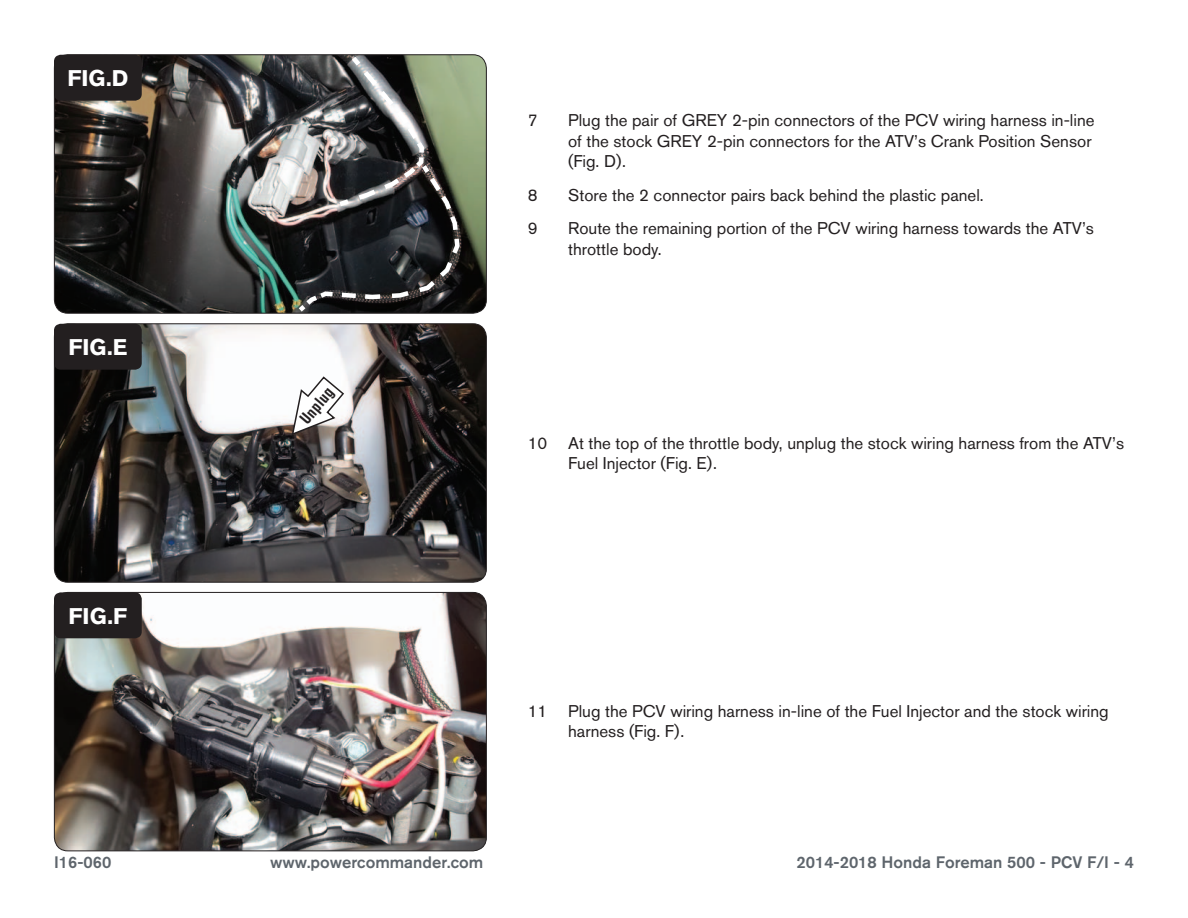
<style>
.page{position:relative;width:1188px;height:918px;background:#fff}
.page>*{position:absolute;margin:0;border:0;box-sizing:border-box;transform-origin:0 0}
.t1{font:700 22.5px "Akzidenz Grotesk BQ";color:#fff}
.Bodycopy{font:16.8px/20.2px "Akzidenz Grotesk BQ";color:#231f20}
.t2{font:500 16.5px "Akzidenz Grotesk BQ";color:#5e656c}
.Callouts{font:700 condensed 16.5px "Akzidenz Grotesk BQ";color:#231f20}
</style>
<div class="page">
<img style="left:54px;top:55px;width:431px;height:257px">
<div style="left:54px;top:55px;width:88px;height:46px;background:#231f20;border-radius:7px"></div>
<img style="left:54px;top:324px;width:431px;height:257px">
<div style="left:54px;top:323px;width:433px;height:260px;border:1px solid #231f20;border-radius:14px"></div>
<div style="left:54px;top:324px;width:88px;height:46px;background:#231f20;border-radius:7px"></div>
<img style="left:54px;top:592px;width:432px;height:259px">
<div style="left:54px;top:592px;width:433px;height:259px;border:1px solid #231f20;border-radius:14px"></div>
<div style="left:54px;top:592px;width:88px;height:46px;background:#231f20;border-radius:7px"></div>
<img style="left:294px;top:54px;width:168px;height:260px">
<svg style="left:291px;top:375px;width:54px;height:62px"></svg>
<p class="t1" style="left:67px;top:65px;width:62px">FIG.D</p>
<p class="t1" style="left:68px;top:334px;width:61px">FIG.E</p>
<p class="t1" style="left:69px;top:603px;width:60px">FIG.F</p>
<p class="Callouts" style="left:296px;top:416px;width:44px;rotate:-50deg">Unplug</p>
<p class="Bodycopy" style="left:528px;top:110px;width:11px">7</p>
<p class="Bodycopy" style="left:568px;top:110px;width:528px">Plug the pair of GREY 2-pin connectors of the PCV wiring harness in-line of the stock GREY 2-pin connectors for the ATV’s Crank Position Sensor (Fig. D).</p>
<p class="Bodycopy" style="left:528px;top:184px;width:11px">8</p>
<p class="Bodycopy" style="left:568px;top:184px;width:417px">Store the 2 connector pairs back behind the plastic panel.</p>
<p class="Bodycopy" style="left:528px;top:218px;width:11px">9</p>
<p class="Bodycopy" style="left:568px;top:218px;width:527px">Route the remaining portion of the PCV wiring harness towards the ATV’s throttle body.</p>
<p class="Bodycopy" style="left:568px;top:433px;width:557px;text-indent:-40px">10 At the top of the throttle body, unplug the stock wiring harness from the ATV’s<br>Fuel Injector (Fig. E).</p>
<p class="Bodycopy" style="left:568px;top:701px;width:542px;text-indent:-40px">11 Plug the PCV wiring harness in-line of the Fuel Injector and the stock wiring harness (Fig. F).</p>
<p class="t2" style="left:54px;top:852px;width:59px">I16-060</p>
<p class="t2" style="left:270px;top:852px;width:215px">www.powercommander.com</p>
<p class="t2" style="left:797px;top:852px;width:339px">2014-2018 Honda Foreman 500 - PCV F/I - 4</p>
</div>
